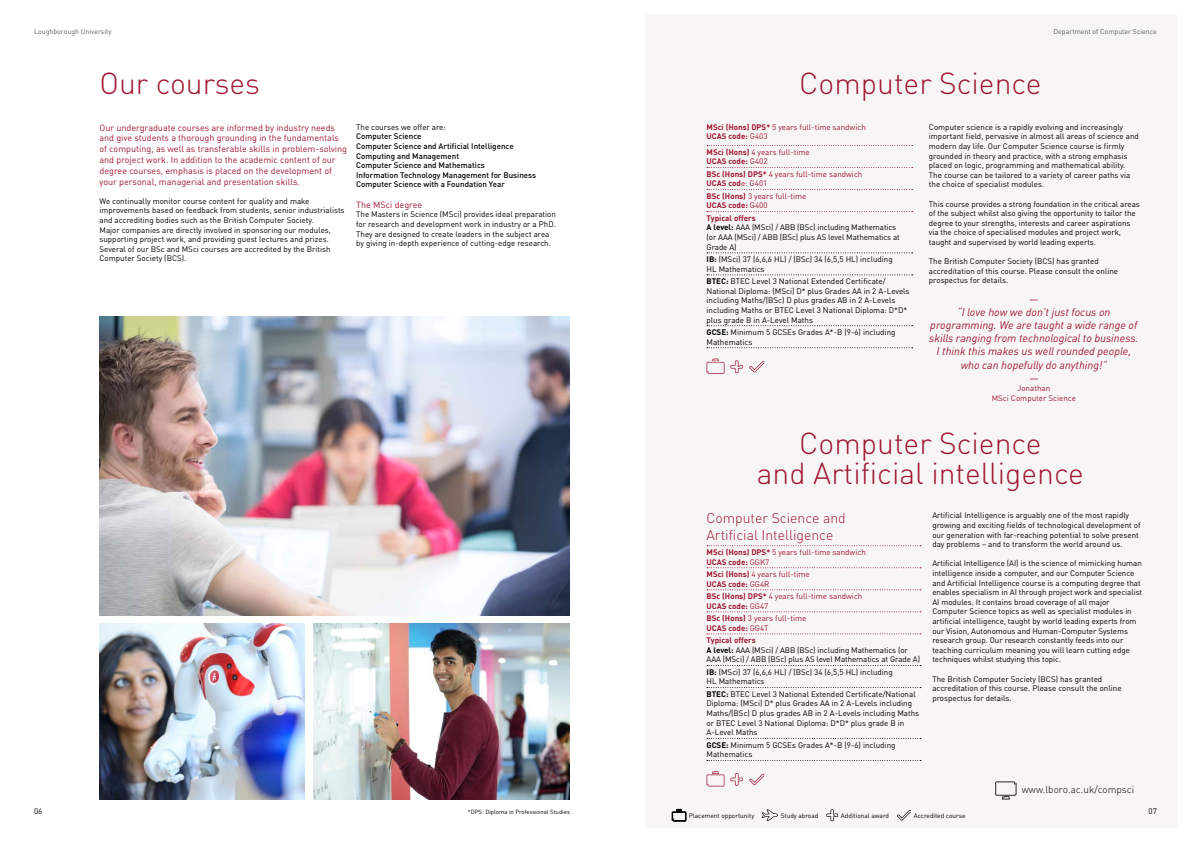
<style>
.page{position:relative;width:1191px;height:842px;background:#fff}
.page>*{position:absolute;margin:0;border:0;box-sizing:border-box;transform-origin:0 0}
.t1{font:300 30px/30px "DIN Round OT";color:#9f1732;text-align:center}
.t2{font:300 14px/16.8px "DINOT";color:#9f1732}
.t3{font:italic 11px/13.2px "DINOT";color:#9f1732;text-align:center}
.t4{font:300 10px "DINOT";color:#000}
.t5{font:9px/10.8px "DINOT";color:#9f1732}
.t6{font:8px/9.6px "DINOT";color:#000}
.t7{font:8px/9.6px "DINOT";color:#9f1732}
.t8{font:500 8px/9.6px "DINOT";color:#000}
.t9{font:700 8px/9.6px "DINOT";color:#9f1732}
.t10{font:8px/9.6px "DIN Round OT";color:#9f1732;text-align:center}
.t11{font:7px "DINOT";color:#575e62}
.t12{font:6.5px "DINOT";color:#000}
.t13{font:6px "DINOT";color:#000}
.s1{font-weight:700}
.s2{font-weight:400}
.s3{font-weight:700;color:#9f1732}
</style>
<div class="page">
<div style="left:645px;top:14px;width:531px;height:814px;background:#f8f6f5"></div>
<img style="left:99px;top:316px;width:471px;height:299px">
<img style="left:313px;top:624px;width:257px;height:175px">
<img style="left:99px;top:624px;width:206px;height:175px">
<svg style="left:707px;top:145px;width:205px;height:1px"></svg>
<svg style="left:707px;top:167px;width:205px;height:1px"></svg>
<svg style="left:707px;top:189px;width:205px;height:1px"></svg>
<svg style="left:707px;top:211px;width:205px;height:1px"></svg>
<svg style="left:707px;top:252px;width:205px;height:1px"></svg>
<svg style="left:707px;top:274px;width:205px;height:1px"></svg>
<svg style="left:707px;top:325px;width:205px;height:1px"></svg>
<svg style="left:707px;top:347px;width:205px;height:1px"></svg>
<svg style="left:749px;top:361px;width:15px;height:11px"></svg>
<svg style="left:706px;top:359px;width:18px;height:15px"></svg>
<svg style="left:730px;top:360px;width:13px;height:13px"></svg>
<svg style="left:995px;top:781px;width:21px;height:18px"></svg>
<svg style="left:672px;top:808px;width:14px;height:13px"></svg>
<svg style="left:761px;top:809px;width:17px;height:12px"></svg>
<svg style="left:897px;top:810px;width:14px;height:10px"></svg>
<svg style="left:826px;top:809px;width:12px;height:12px"></svg>
<svg style="left:707px;top:545px;width:214px;height:1px"></svg>
<svg style="left:707px;top:567px;width:214px;height:1px"></svg>
<svg style="left:707px;top:589px;width:214px;height:1px"></svg>
<svg style="left:707px;top:611px;width:214px;height:1px"></svg>
<svg style="left:707px;top:633px;width:214px;height:1px"></svg>
<svg style="left:707px;top:665px;width:214px;height:1px"></svg>
<svg style="left:707px;top:687px;width:214px;height:1px"></svg>
<svg style="left:707px;top:738px;width:214px;height:1px"></svg>
<svg style="left:707px;top:760px;width:214px;height:1px"></svg>
<svg style="left:749px;top:773px;width:15px;height:12px"></svg>
<svg style="left:706px;top:771px;width:18px;height:15px"></svg>
<svg style="left:730px;top:773px;width:13px;height:13px"></svg>
<p class="t11" style="left:34px;top:27px;width:79px">Loughborough University</p>
<p class="t11" style="left:1053px;top:27px;width:105px">Department of Computer Science</p>
<h1 class="t1" style="left:99px;top:68px;width:162px">Our courses</h1>
<h1 class="t1" style="left:799px;top:68px;width:244px">Computer Science</h1>
<p class="t5" style="left:99px;top:122px;width:249px">Our undergraduate courses are informed by industry needs and give students a thorough grounding in the fundamentals of computing, as well as transferable skills in problem-solving and project work. In addition to the academic content of our degree courses, emphasis is placed on the development of your personal, managerial and presentation skills.</p>
<p class="t6" style="left:99px;top:196px;width:247px">We continually monitor course content for quality and make improvements based on feedback from students, senior industrialists and accrediting bodies such as the British Computer Society.<br>Major companies are directly involved in sponsoring our modules, supporting project work, and providing guest lectures and prizes.<br>Several of our BSc and MSci courses are accredited by the British Computer Society (BCS).</p>
<p class="t6" style="left:356px;top:122px;width:91px">The courses we offer are:</p>
<p class="t8" style="left:356px;top:132px;width:181px">Computer Science<br>Computer Science and Artificial Intelligence Computing and Management<br>Computer Science and Mathematics<br>Information Technology Management for Business Computer Science with a Foundation Year</p>
<p class="t5" style="left:356px;top:199px;width:68px">The MSci degree</p>
<p class="t6" style="left:356px;top:210px;width:201px">The Masters in Science (MSci) provides ideal preparation for research and development work in industry or a PhD.<br>They are designed to create leaders in the subject area by giving in-depth experience of cutting-edge research.</p>
<p class="t6" style="left:34px;top:806px;width:10px">06</p>
<p class="t13" style="left:468px;top:808px;width:103px">*DPS: Diploma in Professional Studies</p>
<p class="t7" style="left:706px;top:122px;width:161px"><span class="s1">MSci (Hons) DPS*</span> 5 years full-time sandwich<br><span class="s1">UCAS code:</span> G403</p>
<p class="t9" style="left:706px;top:147px;width:105px">MSci (Hons) <span class="s2">4 years full-time<br></span>UCAS code: <span class="s2">G402</span></p>
<p class="t7" style="left:706px;top:169px;width:157px"><span class="s1">BSc (Hons) DPS*</span> 4 years full-time sandwich<br><span class="s1">UCAS cod</span>e: G401</p>
<p class="t7" style="left:706px;top:191px;width:101px"><span class="s1">BSc (Hons)</span> 3 years full-time<br><span class="s1">UCAS code:</span> G400</p>
<p class="t6" style="left:706px;top:213px;width:195px"><span class="s3">Typical offers<br></span><span class="s1">A level:</span> AAA (MSci) / ABB (BSc) including Mathematics (or AAA (MSci) / ABB (BSc) plus AS level Mathematics at<br>Grade A)</p>
<p class="t6" style="left:706px;top:254px;width:188px"><span class="s1">IB:</span> (MSci) 37 (6,6,6 HL) / (BSc) 34 (6,5,5 HL) including<br>HL Mathematics</p>
<p class="t6" style="left:706px;top:276px;width:204px"><span class="s1">BTEC:</span> BTEC Level 3 National Extended Certificate/ National Diploma: (MSci) D* plus Grades AA in 2 A-Levels including Maths/(BSc) D plus grades AB in 2 A-Levels including Maths or BTEC Level 3 National Diploma: D*D* plus grade B in A-Level Maths</p>
<p class="t6" style="left:706px;top:327px;width:190px"><span class="s1">GCSE:</span> Minimum 5 GCSEs Grades A*-B (9-6) including<br>Mathematics</p>
<p class="t6" style="left:929px;top:122px;width:211px">Computer science is a rapidly evolving and increasingly important field, pervasive in almost all areas of science and modern day life. Our Computer Science course is firmly grounded in theory and practice, with a strong emphasis placed on logic, programming and mathematical ability.<br>The course can be tailored to a variety of career paths via the choice of specialist modules.</p>
<p class="t6" style="left:929px;top:199px;width:212px">This course provides a strong foundation in the critical areas of the subject whilst also giving the opportunity to tailor the degree to your strengths, interests and career aspirations via the choice of specialised modules and project work, taught and supervised by world leading experts.</p>
<p class="t6" style="left:929px;top:256px;width:191px">The British Computer Society (BCS) has granted accreditation of this course. Please consult the online prospectus for details.</p>
<h3 class="t3" style="left:929px;top:292px;width:211px">—<br>“I love how we don’t just focus on programming. We are taught a wide range of skills ranging from technological to business.<br>I think this makes us well rounded people, who can hopefully do anything!”<br>—</h3>
<p class="t10" style="left:991px;top:383px;width:86px">Jonathan<br>MSci Computer Science</p>
<h1 class="t1" style="left:757px;top:428px;width:329px">Computer Science<br>and Artificial intelligence</h1>
<h2 class="t2" style="left:706px;top:509px;width:141px">Computer Science and<br>Artificial Intelligence</h2>
<p class="t7" style="left:706px;top:547px;width:161px"><span class="s1">MSci (Hons) DPS*</span> 5 years full-time sandwich<br><span class="s1">UCAS code:</span> GGK7</p>
<p class="t9" style="left:706px;top:569px;width:105px">MSci (Hons) <span class="s2">4 years full-time<br></span>UCAS code: <span class="s2">GG4R</span></p>
<p class="t7" style="left:706px;top:591px;width:157px"><span class="s1">BSc (Hons) DPS*</span> 4 years full-time sandwich<br><span class="s1">UCAS code:</span> GG47</p>
<p class="t7" style="left:706px;top:613px;width:101px"><span class="s1">BSc (Hons)</span> 3 years full-time<br><span class="s1">UCAS code:</span> GG4T</p>
<p class="t6" style="left:706px;top:635px;width:215px"><span class="s3">Typical offers<br></span><span class="s1">A level:</span> AAA (MSci) / ABB (BSc) including Mathematics (or<br>AAA (MSci) / ABB (BSc) plus AS level Mathematics at Grade A)</p>
<p class="t6" style="left:706px;top:667px;width:188px"><span class="s1">IB:</span> (MSci) 37 (6,6,6 HL) / (BSc) 34 (6,5,5 HL) including<br>HL Mathematics</p>
<p class="t6" style="left:706px;top:689px;width:214px"><span class="s1">BTEC:</span> BTEC Level 3 National Extended Certificate/National Diploma: (MSci) D* plus Grades AA in 2 A-Levels including Maths/(BSc) D plus grades AB in 2 A-Levels including Maths or BTEC Level 3 National Diploma: D*D* plus grade B in A-Level Maths</p>
<p class="t6" style="left:706px;top:740px;width:190px"><span class="s1">GCSE:</span> Minimum 5 GCSEs Grades A*-B (9-6) including<br>Mathematics</p>
<p class="t6" style="left:932px;top:510px;width:210px">Artificial Intelligence is arguably one of the most rapidly growing and exciting fields of technological development of our generation with far-reaching potential to solve present day problems – and to transform the world around us.</p>
<p class="t6" style="left:932px;top:558px;width:211px">Artificial Intelligence (AI) is the science of mimicking human intelligence inside a computer, and our Computer Science and Artificial Intelligence course is a computing degree that enables specialism in AI through project work and specialist AI modules. It contains broad coverage of all major Computer Science topics as well as specialist modules in artificial intelligence, taught by world leading experts from our Vision, Autonomous and Human-Computer Systems research group. Our research constantly feeds into our teaching curriculum meaning you will learn cutting edge techniques whilst studying this topic.</p>
<p class="t6" style="left:932px;top:674px;width:191px">The British Computer Society (BCS) has granted accreditation of this course. Please consult the online prospectus for details.</p>
<p class="t4" style="left:1021px;top:783px;width:114px">www.lboro.ac.uk/compsci</p>
<p class="t12" style="left:689px;top:811px;width:67px">Placement opportunity</p>
<p class="t12" style="left:780px;top:811px;width:39px">Study abroad</p>
<p class="t12" style="left:841px;top:811px;width:50px">Additional award</p>
<p class="t12" style="left:913px;top:811px;width:53px">Accredited course</p>
<p class="t6" style="left:1148px;top:806px;width:10px">07</p>
</div>
